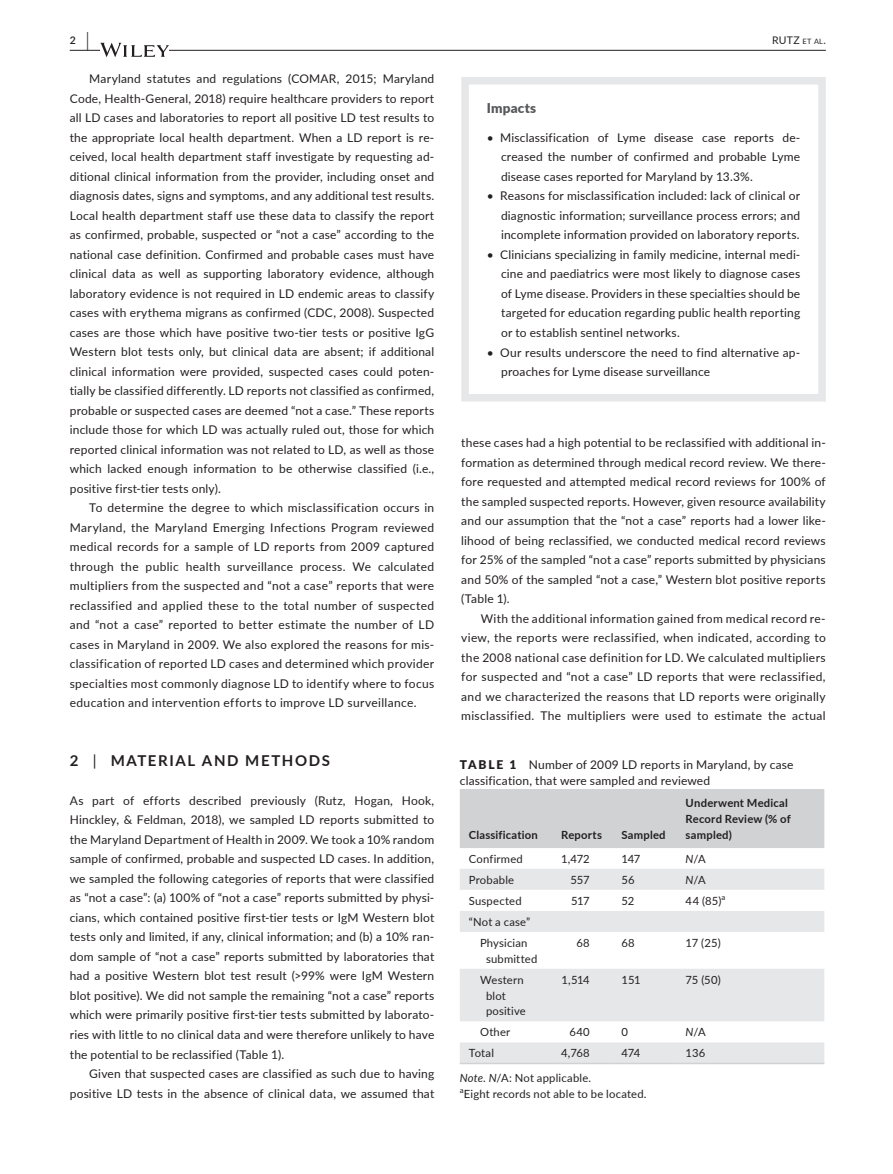
<style>
.page{position:relative;width:893px;height:1174px;background:#fff}
.page>*{position:absolute;margin:0;border:0;box-sizing:border-box;transform-origin:0 0}
.t1{font:700 15px "Lato";letter-spacing:.11em;color:#231f20}
.t2{font:900 13.5px "Lato";letter-spacing:.01em;color:#57585a}
.t3{font:12px/19.5px "Lato";letter-spacing:.015em;color:#231f20;text-align:justify}
.t4{font:11.25px/15.8px "Lato";letter-spacing:.015em;color:#231f20;text-align:right}
.t5{font:700 11.25px/15.8px "Lato";letter-spacing:.02em;color:#231f20}
.t6{font:10.5px "Lato";color:#231f20}
.t7{font:600 10.5px "Lato";color:#231f20}
.t8{font:7.8px "Lato";color:#231f20}
.s1{font-size:19.5px}
.s2{font-size:7.35px}
.s3{font-weight:400}
.s4{font-weight:900}
.s5{font-style:italic}
</style>
<div class="page">
<hr style="left:70px;top:50px;width:756px;height:1px;background:#231f20">
<svg style="left:100px;top:43px;width:69px;height:14px"></svg>
<div style="left:461px;top:77px;width:365px;height:324px;border:8px solid #e6e7e9"></div>
<div style="left:460px;top:789px;width:364px;height:59px;background:#d1d2d4"></div>
<svg style="left:460px;top:869px;width:364px;height:193px;fill:#e6e7e9"></svg>
<hr style="left:460px;top:1062px;width:92px;height:2px;background:#d1d2d4">
<hr style="left:552px;top:1062px;width:60px;height:2px;background:#d1d2d4">
<hr style="left:612px;top:1062px;width:65px;height:2px;background:#d1d2d4">
<hr style="left:677px;top:1062px;width:147px;height:2px;background:#d1d2d4">
<p class="t7" style="left:70px;top:33px;width:21px">2 <span class="s1">|</span></p>
<p class="t6" style="left:772px;top:33px;width:55px">RUTZ <span class="s2">et al</span>.</p>
<p class="t3" style="left:70px;top:68px;width:366px;text-indent:20px">Maryland statutes and regulations (COMAR, 2015; Maryland Code, Health‐General, 2018) require healthcare providers to report all LD cases and laboratories to report all positive LD test results to the appropriate local health department. When a LD report is re‐ ceived, local health department staff investigate by requesting ad‐ ditional clinical information from the provider, including onset and diagnosis dates, signs and symptoms, and any additional test results.<br>Local health department staff use these data to classify the report as confirmed, probable, suspected or “not a case” according to the national case definition. Confirmed and probable cases must have clinical data as well as supporting laboratory evidence, although laboratory evidence is not required in LD endemic areas to classify cases with erythema migrans as confirmed (CDC, 2008). Suspected cases are those which have positive two‐tier tests or positive IgG Western blot tests only, but clinical data are absent; if additional clinical information were provided, suspected cases could poten‐ tially be classified differently. LD reports not classified as confirmed, probable or suspected cases are deemed “not a case.” These reports include those for which LD was actually ruled out, those for which reported clinical information was not related to LD, as well as those which lacked enough information to be otherwise classified (i.e., positive first‐tier tests only).</p>
<p class="t3" style="left:70px;top:497px;width:366px;text-indent:20px">To determine the degree to which misclassification occurs in Maryland, the Maryland Emerging Infections Program reviewed medical records for a sample of LD reports from 2009 captured through the public health surveillance process. We calculated multipliers from the suspected and “not a case” reports that were reclassified and applied these to the total number of suspected and “not a case” reported to better estimate the number of LD cases in Maryland in 2009. We also explored the reasons for mis‐ classification of reported LD cases and determined which provider specialties most commonly diagnose LD to identify where to focus education and intervention efforts to improve LD surveillance.</p>
<p class="t2" style="left:487px;top:98px;width:51px">Impacts</p>
<p class="t3" style="left:501px;top:127px;width:301px;text-indent:-14px">• Misclassification of Lyme disease case reports de‐ creased the number of confirmed and probable Lyme disease cases reported for Maryland by 13.3%.</p>
<p class="t3" style="left:501px;top:186px;width:301px;text-indent:-14px">• Reasons for misclassification included: lack of clinical or diagnostic information; surveillance process errors; and incomplete information provided on laboratory reports.</p>
<p class="t3" style="left:501px;top:244px;width:301px;text-indent:-14px">• Clinicians specializing in family medicine, internal medi‐ cine and paediatrics were most likely to diagnose cases of Lyme disease. Providers in these specialties should be targeted for education regarding public health reporting or to establish sentinel networks.</p>
<p class="t3" style="left:501px;top:342px;width:301px;text-indent:-14px">• Our results underscore the need to find alternative ap‐ proaches for Lyme disease surveillance</p>
<p class="t3" style="left:461px;top:432px;width:366px">these cases had a high potential to be reclassified with additional in‐ formation as determined through medical record review. We there‐ fore requested and attempted medical record reviews for 100% of the sampled suspected reports. However, given resource availability and our assumption that the “not a case” reports had a lower like‐ lihood of being reclassified, we conducted medical record reviews for 25% of the sampled “not a case” reports submitted by physicians and 50% of the sampled “not a case,” Western blot positive reports (Table 1).</p>
<p class="t3" style="left:461px;top:608px;width:366px;text-indent:20px">With the additional information gained from medical record re‐ view, the reports were reclassified, when indicated, according to the 2008 national case definition for LD. We calculated multipliers for suspected and “not a case” LD reports that were reclassified, and we characterized the reasons that LD reports were originally misclassified. The multipliers were used to estimate the actual</p>
<p class="t1" style="left:70px;top:749px;width:262px">2 <span class="s3">|</span> MATERIAL AND METHODS</p>
<p class="t3" style="left:70px;top:790px;width:366px">As part of efforts described previously (Rutz, Hogan, Hook, Hinckley, &amp; Feldman, 2018), we sampled LD reports submitted to the Maryland Department of Health in 2009. We took a 10% random sample of confirmed, probable and suspected LD cases. In addition, we sampled the following categories of reports that were classified as “not a case”: (a) 100% of “not a case” reports submitted by physi‐ cians, which contained positive first‐tier tests or IgM Western blot tests only and limited, if any, clinical information; and (b) a 10% ran‐ dom sample of “not a case” reports submitted by laboratories that had a positive Western blot test result (&gt;99% were IgM Western blot positive). We did not sample the remaining “not a case” reports which were primarily positive first‐tier tests submitted by laborato‐ ries with little to no clinical data and were therefore unlikely to have the potential to be reclassified (Table 1).</p>
<p class="t3" style="left:70px;top:1063px;width:366px;text-align:right">Given that suspected cases are classified as such due to having positive LD tests in the absence of clinical data, we assumed that</p>
<p class="t3" style="left:460px;top:755px;width:335px;line-height:16.5px"><span class="s4">TABLE 1</span> Number of 2009 LD reports in Maryland, by case classification, that were sampled and reviewed</p>
<p class="t5" style="left:469px;top:826px;width:71px">Classification</p>
<p class="t5" style="left:561px;top:826px;width:42px">Reports</p>
<p class="t5" style="left:621px;top:826px;width:46px">Sampled</p>
<p class="t5" style="left:686px;top:795px;width:107px">Underwent Medical<br>Record Review (% of sampled)</p>
<p class="t4" style="left:469px;top:850px;width:56px">Confirmed</p>
<p class="t4" style="left:561px;top:850px;width:30px">1,472</p>
<p class="t4" style="left:621px;top:850px;width:20px">147</p>
<p class="t4" style="left:686px;top:850px;width:22px"><span class="s5">N</span>/A</p>
<p class="t4" style="left:469px;top:871px;width:47px">Probable</p>
<p class="t4" style="left:570px;top:871px;width:21px">557</p>
<p class="t4" style="left:621px;top:871px;width:15px">56</p>
<p class="t4" style="left:686px;top:871px;width:22px"><span class="s5">N</span>/A</p>
<p class="t4" style="left:469px;top:892px;width:54px">Suspected</p>
<p class="t4" style="left:571px;top:892px;width:20px">517</p>
<p class="t4" style="left:621px;top:892px;width:14px">52</p>
<p class="t4" style="left:686px;top:892px;width:37px">44 (85)</p>
<p class="t8" style="left:722px;top:891px;width:5px">a</p>
<p class="t4" style="left:469px;top:911px;width:63px;line-height:21px">“Not a case”<br>Physician</p>
<p class="t4" style="left:486px;top:950px;width:53px">submitted</p>
<p class="t4" style="left:576px;top:934px;width:15px">68</p>
<p class="t4" style="left:621px;top:934px;width:15px">68</p>
<p class="t4" style="left:686px;top:934px;width:37px">17 (25)</p>
<p class="t4" style="left:486px;top:971px;width:41px;text-align:left;text-indent:-6px">Western blot positive</p>
<p class="t4" style="left:561px;top:971px;width:30px">1,514</p>
<p class="t4" style="left:621px;top:971px;width:21px">151</p>
<p class="t4" style="left:686px;top:971px;width:37px">75 (50)</p>
<p class="t4" style="left:480px;top:1024px;width:32px">Other</p>
<p class="t4" style="left:569px;top:1024px;width:22px">640</p>
<p class="t4" style="left:621px;top:1024px;width:8px">0</p>
<p class="t4" style="left:686px;top:1024px;width:22px"><span class="s5">N</span>/A</p>
<p class="t4" style="left:469px;top:1045px;width:27px">Total</p>
<p class="t4" style="left:561px;top:1045px;width:30px">4,768</p>
<p class="t4" style="left:621px;top:1045px;width:20px">474</p>
<p class="t4" style="left:686px;top:1045px;width:21px">136</p>
<p class="t4" style="left:460px;top:1069px;width:133px"><span class="s5">Note</span>. <span class="s5">N</span>/A: Not applicable.</p>
<p class="t8" style="left:460px;top:1084px;width:5px">a</p>
<p class="t4" style="left:464px;top:1085px;width:184px">Eight records not able to be located.</p>
</div>
